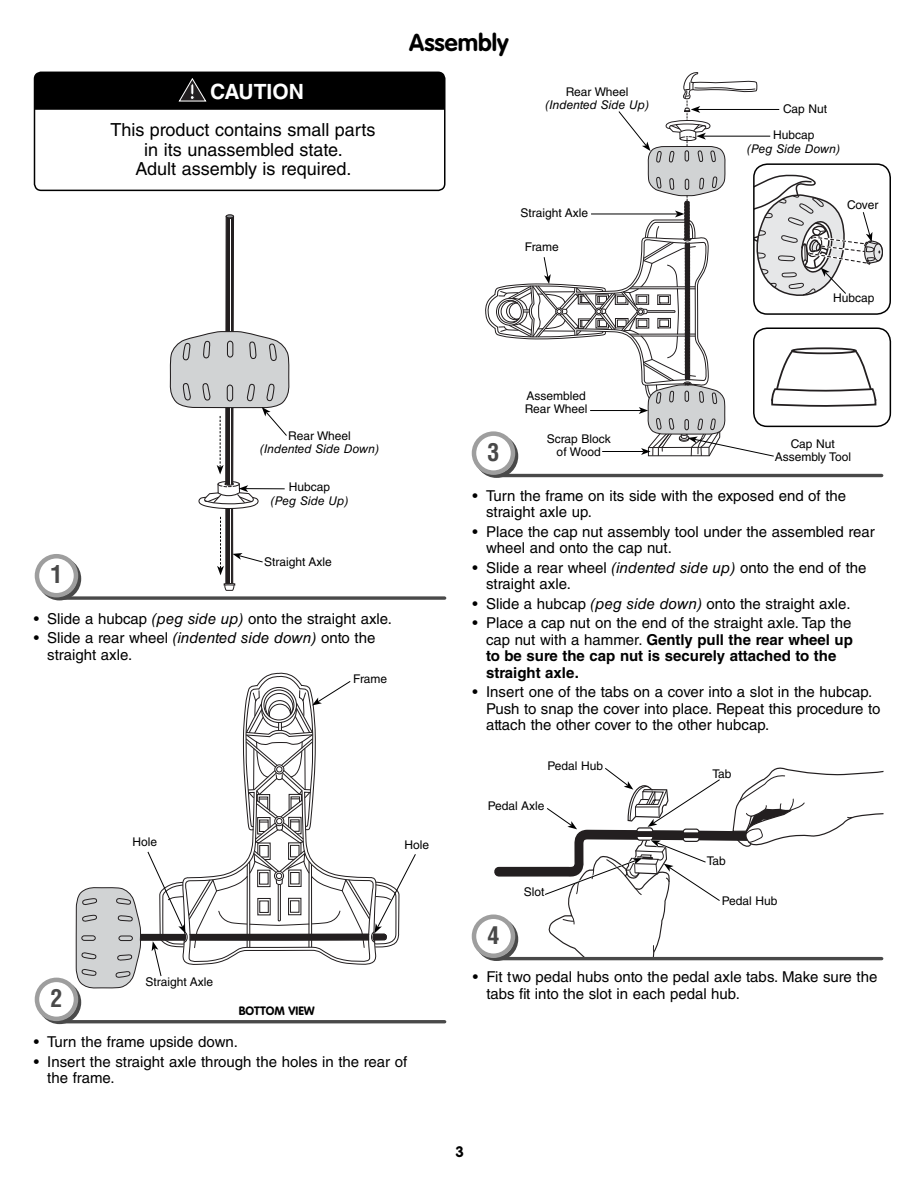
<style>
.page{position:relative;width:918px;height:1188px;background:#fff}
.page>*{position:absolute;margin:0;border:0;box-sizing:border-box;transform-origin:0 0}
.t1{font:700 24px "VAG Rounded Std";color:#000}
.t2{font:700 condensed 24px "Helvetica LT Std";color:#494949}
.t3{font:700 21px "Helvetica LT Std";color:#fff}
.t4{font:18px/19.5px "Helvetica LT Std";color:#000;text-align:center}
.t5{font:15px/16.5px "Helvetica LT Std";color:#000}
.t6{font:700 15px/16.5px "Helvetica LT Std";color:#000}
.t7{font:700 15px "VAG Rounded Std";color:#000}
.t8{font:12px/13.2px "Helvetica LT Std";color:#000;text-align:center}
.t9{font:italic 12px "Helvetica LT Std";color:#000}
.t10{font:700 12px "VAG Rounded Std";color:#000}
.s1{font-style:italic}
.s2{font-weight:400}
</style>
<div class="page">
<div style="left:34px;top:72px;width:412px;height:119px;border:2px solid #000;border-radius:7px"></div>
<div style="left:35px;top:72px;width:410px;height:38px;background:#000"></div>
<svg style="left:76px;top:673px;width:340px;height:315px"></svg>
<svg style="left:170px;top:214px;width:119px;height:377px"></svg>
<svg style="left:485px;top:72px;width:398px;height:406px"></svg>
<div style="left:753px;top:327px;width:138px;height:100px;border:2px solid #000;border-radius:14px"></div>
<svg style="left:490px;top:767px;width:394px;height:190px"></svg>
<svg style="left:64px;top:596px;width:381px;height:4px"></svg>
<svg style="left:40px;top:559px;width:39px;height:39px"></svg>
<div style="left:38px;top:557px;width:43px;height:43px;border:4px solid #494949;border-radius:50%"></div>
<div style="left:37px;top:556px;width:39px;height:39px;background:#fff;border-radius:50%"></div>
<div style="left:35px;top:554px;width:43px;height:43px;border:4px solid #9e9e9e;border-radius:50%"></div>
<hr style="left:62px;top:1020px;width:383px;height:3px;background:#494949">
<svg style="left:40px;top:983px;width:39px;height:39px"></svg>
<div style="left:38px;top:981px;width:43px;height:43px;border:4px solid #494949;border-radius:50%"></div>
<div style="left:37px;top:980px;width:39px;height:39px;background:#fff;border-radius:50%"></div>
<div style="left:35px;top:978px;width:43px;height:43px;border:4px solid #9e9e9e;border-radius:50%"></div>
<hr style="left:499px;top:474px;width:383px;height:3px;background:#494949">
<svg style="left:477px;top:437px;width:39px;height:39px"></svg>
<div style="left:475px;top:434px;width:43px;height:44px;border:4px solid #494949;border-radius:50%"></div>
<div style="left:474px;top:434px;width:39px;height:39px;background:#fff;border-radius:50%"></div>
<div style="left:472px;top:431px;width:43px;height:44px;border:4px solid #9e9e9e;border-radius:50%"></div>
<hr style="left:499px;top:957px;width:383px;height:3px;background:#494949">
<svg style="left:477px;top:920px;width:39px;height:39px"></svg>
<div style="left:475px;top:918px;width:43px;height:43px;border:4px solid #494949;border-radius:50%"></div>
<div style="left:474px;top:917px;width:39px;height:39px;background:#fff;border-radius:50%"></div>
<div style="left:472px;top:915px;width:43px;height:43px;border:4px solid #9e9e9e;border-radius:50%"></div>
<h2 class="t3" style="left:210px;top:84px;width:95px">CAUTION</h2>
<p class="t4" style="left:110px;top:122px;width:267px">This product contains small parts in its unassembled state.<br>Adult assembly is required.</p>
<h1 class="t1" style="left:409px;top:31px;width:101px">Assembly</h1>
<p class="t8" style="left:566px;top:87px;width:64px">Rear Wheel</p>
<p class="t9" style="left:545px;top:101px;width:105px">(Indented Side Up)</p>
<p class="t8" style="left:521px;top:208px;width:69px">Straight Axle</p>
<p class="t8" style="left:525px;top:242px;width:36px">Frame</p>
<p class="t8" style="left:783px;top:103px;width:46px">Cap Nut</p>
<p class="t8" style="left:773px;top:130px;width:43px">Hubcap</p>
<p class="t9" style="left:747px;top:144px;width:94px">(Peg Side Down)</p>
<p class="t8" style="left:847px;top:200px;width:33px">Cover</p>
<p class="t8" style="left:833px;top:293px;width:43px">Hubcap</p>
<p class="t8" style="left:288px;top:431px;width:64px">Rear Wheel</p>
<p class="t9" style="left:260px;top:445px;width:121px">(Indented Side Down)</p>
<h1 class="t2" style="left:51px;top:566px;width:13px">1</h1>
<p class="t8" style="left:289px;top:482px;width:43px">Hubcap</p>
<p class="t9" style="left:271px;top:496px;width:79px">(Peg Side Up)</p>
<p class="t8" style="left:264px;top:557px;width:69px">Straight Axle</p>
<p class="t5" style="left:34px;top:612px;width:360px">• Slide a hubcap <span class="s1">(peg side up)</span> onto the straight axle.</p>
<p class="t5" style="left:47px;top:631px;width:330px;text-indent:-13px">• Slide a rear wheel <span class="s1">(indented side down)</span> onto the straight axle.</p>
<p class="t8" style="left:353px;top:674px;width:36px">Frame</p>
<h1 class="t2" style="left:488px;top:444px;width:13px">3</h1>
<p class="t8" style="left:525px;top:391px;width:64px;text-align:left">Assembled<br>Rear Wheel</p>
<p class="t8" style="left:547px;top:433px;width:65px">Scrap Block of Wood</p>
<p class="t8" style="left:775px;top:438px;width:78px">Cap Nut<br>Assembly Tool</p>
<p class="t5" style="left:486px;top:489px;width:362px;text-indent:-14px">• Turn the frame on its side with the exposed end of the straight axle up.</p>
<p class="t5" style="left:486px;top:525px;width:390px;text-indent:-14px">• Place the cap nut assembly tool under the assembled rear wheel and onto the cap nut.</p>
<p class="t5" style="left:486px;top:561px;width:382px;text-indent:-14px">• Slide a rear wheel <span class="s1">(indented side up)</span> onto the end of the straight axle.</p>
<p class="t5" style="left:472px;top:597px;width:380px">• Slide a hubcap <span class="s1">(peg side down)</span> onto the straight axle.</p>
<p class="t6" style="left:486px;top:617px;width:368px;text-indent:-14px"><span class="s2">• Place a cap nut on the end of the straight axle. Tap the cap nut with a hammer.</span> Gently pull the rear wheel up to be sure the cap nut is securely attached to the straight axle.</p>
<p class="t5" style="left:486px;top:686px;width:396px;text-indent:-14px">• Insert one of the tabs on a cover into a slot in the hubcap.<br>Push to snap the cover into place. Repeat this procedure to attach the other cover to the other hubcap.</p>
<p class="t8" style="left:547px;top:761px;width:57px">Pedal Hub</p>
<p class="t8" style="left:488px;top:801px;width:58px">Pedal Axle</p>
<p class="t8" style="left:712px;top:768px;width:21px">Tab</p>
<h1 class="t2" style="left:51px;top:990px;width:13px">2</h1>
<p class="t8" style="left:133px;top:837px;width:26px">Hole</p>
<p class="t8" style="left:405px;top:840px;width:26px">Hole</p>
<p class="t8" style="left:146px;top:977px;width:69px">Straight Axle</p>
<p class="t10" style="left:239px;top:1005px;width:78px">BOTTOM VIEW</p>
<p class="t5" style="left:34px;top:1036px;width:206px">• Turn the frame upside down.</p>
<p class="t5" style="left:47px;top:1055px;width:362px;text-indent:-14px">• Insert the straight axle through the holes in the rear of the frame.</p>
<h1 class="t2" style="left:488px;top:927px;width:13px">4</h1>
<p class="t8" style="left:524px;top:887px;width:22px">Slot</p>
<p class="t8" style="left:707px;top:856px;width:21px">Tab</p>
<p class="t8" style="left:722px;top:896px;width:57px">Pedal Hub</p>
<p class="t5" style="left:486px;top:970px;width:393px;text-indent:-14px">• Fit two pedal hubs onto the pedal axle tabs. Make sure the tabs fit into the slot in each pedal hub.</p>
<p class="t7" style="left:455px;top:1144px;width:10px">3</p>
</div>
